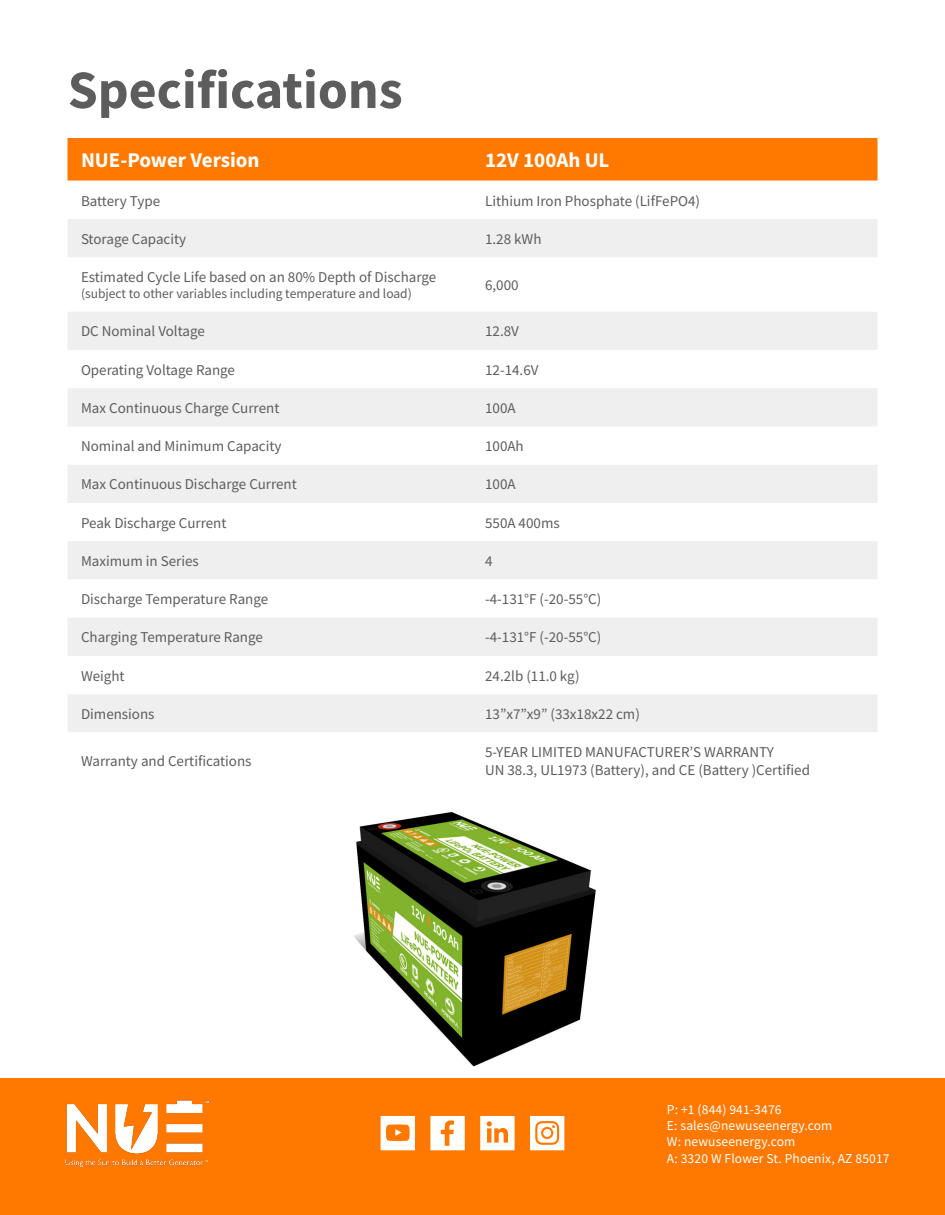
<style>
.page{position:relative;width:945px;height:1215px;background:#fff}
.page>*{position:absolute;margin:0;border:0;box-sizing:border-box;transform-origin:0 0}
.Specifications{font:700 54px "Source Sans Pro";color:#5d5d5d}
.t1{font:700 21px "Source Sans Pro";color:#fff}
.t2{font:15px/18px "Source Sans Pro";color:#5d5d5d}
.Contacts{font:13.5px "Source Sans Pro";letter-spacing:.01em;color:#fff}
.t3{font:13.5px "Source Sans Pro";color:#5d5d5d}
</style>
<div class="page">
<div style="left:0;top:1078px;width:945px;height:137px;background:#ff7900"></div>
<img style="left:65px;top:1100px;width:144px;height:68px">
<svg style="left:530px;top:1116px;width:34px;height:34px"></svg>
<div style="left:543px;top:1129px;width:8px;height:8px;background:#fff;border-radius:50%"></div>
<svg style="left:480px;top:1116px;width:35px;height:34px"></svg>
<svg style="left:381px;top:1116px;width:34px;height:34px"></svg>
<svg style="left:430px;top:1116px;width:35px;height:34px"></svg>
<div style="left:68px;top:138px;width:810px;height:43px;background:#ff7900"></div>
<svg style="left:68px;top:219px;width:809px;height:437px;fill:#efefef"></svg>
<div style="left:68px;top:694px;width:809px;height:38px;background:#efefef"></div>
<img style="left:353px;top:812px;width:243px;height:255px">
<p class="Specifications" style="left:68px;top:54px;width:336px">Specifications</p>
<p class="t1" style="left:81px;top:146px;width:180px">NUE-Power Version</p>
<p class="t1" style="left:485px;top:146px;width:126px">12V 100Ah UL</p>
<p class="t2" style="left:81px;top:191px;width:81px">Battery Type</p>
<p class="t2" style="left:485px;top:191px;width:217px">Lithium Iron Phosphate (LifFePO4)</p>
<p class="t2" style="left:81px;top:230px;width:107px">Storage Capacity</p>
<p class="t2" style="left:485px;top:230px;width:58px">1.28 kWh</p>
<p class="t2" style="left:81px;top:268px;width:357px">Estimated Cycle Life based on an 80% Depth of Discharge</p>
<p class="t3" style="left:81px;top:285px;width:332px">(subject to other variables including temperature and load)</p>
<p class="t2" style="left:485px;top:276px;width:35px">6,000</p>
<p class="t2" style="left:81px;top:322px;width:125px">DC Nominal Voltage</p>
<p class="t2" style="left:485px;top:322px;width:35px">12.8V</p>
<p class="t2" style="left:81px;top:361px;width:156px">Operating Voltage Range</p>
<p class="t2" style="left:485px;top:361px;width:55px">12-14.6V</p>
<p class="t2" style="left:81px;top:399px;width:200px">Max Continuous Charge Current</p>
<p class="t2" style="left:485px;top:399px;width:32px">100A</p>
<p class="t2" style="left:81px;top:437px;width:202px">Nominal and Minimum Capacity</p>
<p class="t2" style="left:485px;top:437px;width:40px">100Ah</p>
<p class="t2" style="left:81px;top:475px;width:217px">Max Continuous Discharge Current</p>
<p class="t2" style="left:485px;top:475px;width:32px">100A</p>
<p class="t2" style="left:81px;top:514px;width:147px">Peak Discharge Current</p>
<p class="t2" style="left:485px;top:514px;width:76px">550A 400ms</p>
<p class="t2" style="left:81px;top:552px;width:119px">Maximum in Series</p>
<p class="t2" style="left:485px;top:552px;width:9px">4</p>
<p class="t2" style="left:81px;top:590px;width:189px">Discharge Temperature Range</p>
<p class="t2" style="left:485px;top:590px;width:118px">-4-131°F (-20-55°C)</p>
<p class="t2" style="left:81px;top:628px;width:183px">Charging Temperature Range</p>
<p class="t2" style="left:485px;top:628px;width:118px">-4-131°F (-20-55°C)</p>
<p class="t2" style="left:81px;top:667px;width:45px">Weight</p>
<p class="t2" style="left:485px;top:667px;width:96px">24.2lb (11.0 kg)</p>
<p class="t2" style="left:81px;top:705px;width:75px">Dimensions</p>
<p class="t2" style="left:485px;top:705px;width:156px">13”x7”x9” (33x18x22 cm)</p>
<p class="t2" style="left:81px;top:752px;width:172px">Warranty and Certifications</p>
<p class="t2" style="left:485px;top:743px;width:326px">5-YEAR LIMITED MANUFACTURER’S WARRANTY<br>UN 38.3, UL1973 (Battery), and CE (Battery )Certified</p>
<p class="Contacts" style="left:667px;top:1101px;width:116px">P: +1 (844) 941-3476</p>
<p class="Contacts" style="left:667px;top:1117px;width:167px">E: sales@newuseenergy.com</p>
<p class="Contacts" style="left:667px;top:1133px;width:130px">W: newuseenergy.com</p>
<p class="Contacts" style="left:667px;top:1149px;width:224px">A: 3320 W Flower St. Phoenix, AZ 85017</p>
</div>
